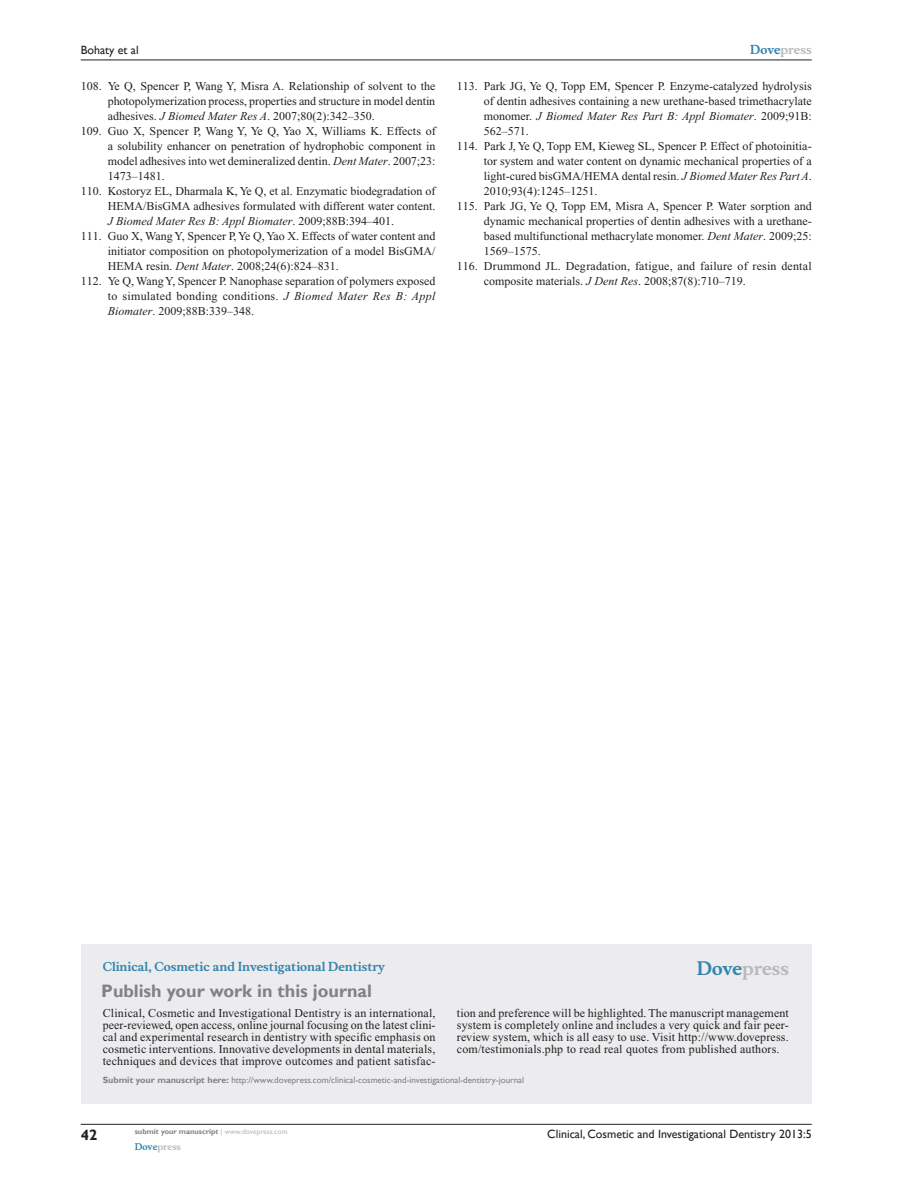
<style>
.page{position:relative;width:918px;height:1188px;background:#fff}
.page>*{position:absolute;margin:0;border:0;box-sizing:border-box;transform-origin:0 0}
.PromBx-H1{font:700 18px "Gill Sans";color:#808285}
.PromBx-Brand{font:700 18px "Musee";color:#b8b9bc}
.t1{font:700 15px "Gill Sans";color:#231f20}
.RefNL3{font:12px/15px "Times New Roman";color:#231f20;text-align:justify}
.PromBx-Tx{font:12px/12px "Times New Roman";letter-spacing:.015em;color:#231f20;text-align:justify}
.t2{font:12px "Gill Sans";color:#231f20}
.PromBx-JrnlName{font:700 12px "Musee";color:#3485ae}
.t3{font:700 12px "Musee";color:#b8b9bc}
.PromBx-SubmitMssWebA{font:9px "Gill Sans";color:#808285}
.t4{font:700 9px "Musee";color:#b8b9bc}
.t5{font:700 7.5px "Gill Sans";color:#808285}
.s1{font-style:italic}
.s2{color:#3485ae}
.s3{font-weight:700}
.s4{font-weight:400;color:#b8b9bc}
</style>
<div class="page">
<div style="left:81px;top:944px;width:731px;height:159px;background:#ececee"></div>
<hr style="left:81px;top:1124px;width:731px;height:1px;background:#231f20">
<hr style="left:81px;top:60px;width:731px;height:1px;background:#231f20">
<p class="t2" style="left:81px;top:43px;width:59px">Bohaty et al</p>
<p class="RefNL3" style="left:108px;top:79px;width:329px;text-indent:-27px">108. Ye Q, Spencer P, Wang Y, Misra A. Relationship of solvent to the photopolymerization process, properties and structure in model dentin adhesives. <span class="s1">J Biomed Mater Res A</span>. 2007;80(2):342–350.</p>
<p class="RefNL3" style="left:108px;top:124px;width:329px;text-indent:-27px">109. Guo X, Spencer P, Wang Y, Ye Q, Yao X, Williams K. Effects of a solubility enhancer on penetration of hydrophobic component in model adhesives into wet demineralized dentin. <span class="s1">Dent Mater</span>. 2007;23:<br>1473–1481.</p>
<p class="RefNL3" style="left:108px;top:184px;width:329px;text-indent:-27px">110. Kostoryz EL, Dharmala K, Ye Q, et al. Enzymatic biodegradation of HEMA/BisGMA adhesives formulated with different water content.<br><span class="s1">J Biomed Mater Res B: Appl Biomater</span>. 2009;88B:394–401.</p>
<p class="RefNL3" style="left:108px;top:229px;width:329px;text-indent:-27px">111. Guo X, Wang Y, Spencer P, Ye Q, Yao X. Effects of water content and initiator composition on photopolymerization of a model BisGMA/ HEMA resin. <span class="s1">Dent Mater</span>. 2008;24(6):824–831.</p>
<p class="RefNL3" style="left:108px;top:274px;width:329px;text-indent:-27px">112. Ye Q, Wang Y, Spencer P. Nanophase separation of polymers exposed to simulated bonding conditions. <span class="s1">J Biomed Mater Res B: Appl Biomater</span>. 2009;88B:339–348.</p>
<p class="t3" style="left:750px;top:43px;width:63px"><span class="s2">Dove</span>press</p>
<p class="RefNL3" style="left:484px;top:79px;width:329px;text-indent:-27px">113. Park JG, Ye Q, Topp EM, Spencer P. Enzyme-catalyzed hydrolysis of dentin adhesives containing a new urethane-based trimethacrylate monomer. <span class="s1">J Biomed Mater Res Part B: Appl Biomater</span>. 2009;91B:<br>562–571.</p>
<p class="RefNL3" style="left:484px;top:139px;width:329px;text-indent:-27px">114. Park J, Ye Q, Topp EM, Kieweg SL, Spencer P. Effect of photoinitia&shy;tor system and water content on dynamic mechanical properties of a light-cured bisGMA/HEMA dental resin. <span class="s1">J Biomed Mater Res Part A</span>.<br>2010;93(4):1245–1251.</p>
<p class="RefNL3" style="left:484px;top:199px;width:329px;text-indent:-27px">115. Park JG, Ye Q, Topp EM, Misra A, Spencer P. Water sorption and dynamic mechanical properties of dentin adhesives with a urethane&shy;based multifunctional methacrylate monomer. <span class="s1">Dent Mater</span>. 2009;25:<br>1569–1575.</p>
<p class="RefNL3" style="left:484px;top:259px;width:329px;text-indent:-27px">116. Drummond JL. Degradation, fatigue, and failure of resin dental composite materials. <span class="s1">J Dent Res</span>. 2008;87(8):710–719.</p>
<p class="PromBx-JrnlName" style="left:103px;top:959px;width:284px">Clinical, Cosmetic and Investigational Dentistry</p>
<p class="PromBx-H1" style="left:101px;top:980px;width:272px">Publish your work in this journal</p>
<p class="PromBx-Brand" style="left:697px;top:958px;width:94px"><span class="s2">Dove</span>press</p>
<p class="PromBx-Tx" style="left:103px;top:1007px;width:334px">Clinical, Cosmetic and Investigational Dentistry is an international, peer-reviewed, open access, online journal focusing on the latest clini&shy;cal and experimental research in dentistry with specific emphasis on cosmetic interventions. Innovative developments in dental materials, techniques and devices that improve outcomes and patient satisfac-</p>
<p class="PromBx-Tx" style="left:457px;top:1007px;width:333px">tion and preference will be highlighted. The manuscript management system is completely online and includes a very quick and fair peer&shy;review system, which is all easy to use. Visit http://www.dovepress. com/testimonials.php to read real quotes from published authors.</p>
<p class="PromBx-SubmitMssWebA" style="left:103px;top:1075px;width:423px"><span class="s3">Submit your manuscript here:</span> http://www.dovepress.com/clinical-cosmetic-and-investigational-dentistry-journal</p>
<p class="t1" style="left:81px;top:1126px;width:18px">42</p>
<p class="t5" style="left:135px;top:1127px;width:154px">submit your manuscript <span class="s4">| www.dovepress.com</span></p>
<p class="t4" style="left:135px;top:1141px;width:48px"><span class="s2">Dove</span>press</p>
<p class="t2" style="left:547px;top:1127px;width:266px">Clinical, Cosmetic and Investigational Dentistry 2013:5</p>
</div>
